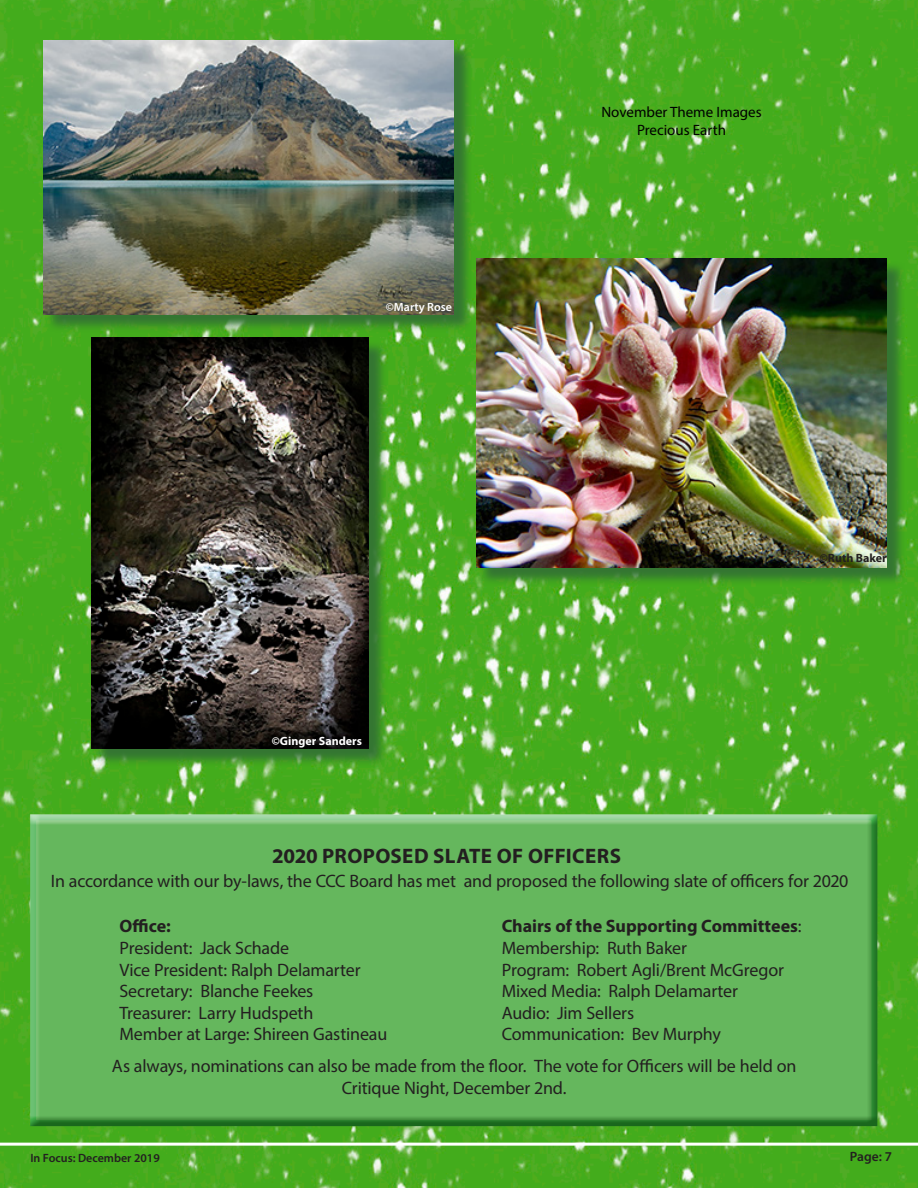
<style>
.page{position:relative;width:918px;height:1188px;background:#fff}
.page>*{position:absolute;margin:0;border:0;box-sizing:border-box;transform-origin:0 0}
.t1{font:700 21px "Myriad Pro";letter-spacing:.015em;color:#231f20}
.t2{font:18px/21.6px "Myriad Pro";letter-spacing:-.01em;color:#231f20;text-align:center}
.t3{font:700 18px "Myriad Pro";color:#231f20}
.t4{font:15px "Myriad Pro";color:#000}
.t5{font:600 13.5px "Myriad Pro";color:#231f20}
.t6{font:600 12px "Myriad Pro";color:#231f20}
.t7{font:700 12px "Myriad Pro";color:#fff}
.t8{font:700 12px "Myriad Pro";color:#231f20}
.t9{font:600 12px "Myriad Pro";letter-spacing:.005em;color:#fff}
.s1{font-weight:400}
</style>
<div class="page">
<img style="left:0;top:0;width:918px;height:1188px">
<hr style="left:0;top:1143px;width:918px;height:3px;background:#fff">
<div style="left:29px;top:814px;width:849px;height:313px;background:#347632;opacity:.75"></div>
<svg style="left:94px;top:340px;width:294px;height:427px;background:#418d2f"></svg>
<img style="left:92px;top:338px;width:277px;height:410px">
<svg style="left:479px;top:261px;width:426px;height:324px;background:#3c882b"></svg>
<img style="left:476px;top:259px;width:411px;height:308px">
<svg style="left:46px;top:43px;width:426px;height:290px;background:#408c2d"></svg>
<img style="left:43px;top:40px;width:411px;height:274px">
<p class="t9" style="left:386px;top:300px;width:68px">©Marty Rose</p>
<p class="t4" style="left:601px;top:103px;width:162px">November Theme Images</p>
<p class="t4" style="left:637px;top:121px;width:91px">Precious Earth</p>
<p class="t7" style="left:272px;top:734px;width:92px">©Ginger Sanders</p>
<p class="t1" style="left:272px;top:842px;width:350px">2020 PROPOSED SLATE OF OFFICERS</p>
<p class="t8" style="left:820px;top:550px;width:68px">©Ruth Baker</p>
<p class="t2" style="left:51px;top:869px;width:799px">In accordance with our by-laws, the CCC Board has met and proposed the following slate of officers for 2020</p>
<p class="t3" style="left:119px;top:915px;width:53px">Office:</p>
<p class="t2" style="left:119px;top:937px;width:171px">President: Jack Schade</p>
<p class="t2" style="left:119px;top:958px;width:243px">Vice President: Ralph Delamarter</p>
<p class="t2" style="left:119px;top:980px;width:195px">Secretary: Blanche Feekes</p>
<p class="t2" style="left:119px;top:1002px;width:195px">Treasurer: Larry Hudspeth</p>
<p class="t2" style="left:119px;top:1023px;width:269px">Member at Large: Shireen Gastineau</p>
<p class="t3" style="left:502px;top:915px;width:301px">Chairs of the Supporting Committees<span class="s1">:</span></p>
<p class="t2" style="left:502px;top:937px;width:187px">Membership: Ruth Baker</p>
<p class="t2" style="left:502px;top:958px;width:284px">Program: Robert Agli/Brent McGregor</p>
<p class="t2" style="left:502px;top:980px;width:238px">Mixed Media: Ralph Delamarter</p>
<p class="t2" style="left:502px;top:1002px;width:134px">Audio: Jim Sellers</p>
<p class="t2" style="left:502px;top:1023px;width:221px">Communication: Bev Murphy</p>
<p class="t2" style="left:112px;top:1055px;width:686px">As always, nominations can also be made from the floor. The vote for Officers will be held on<br>Critique Night, December 2nd.</p>
<p class="t6" style="left:30px;top:1150px;width:131px">In Focus: December 2019</p>
<p class="t5" style="left:850px;top:1148px;width:44px">Page: 7</p>
</div>
